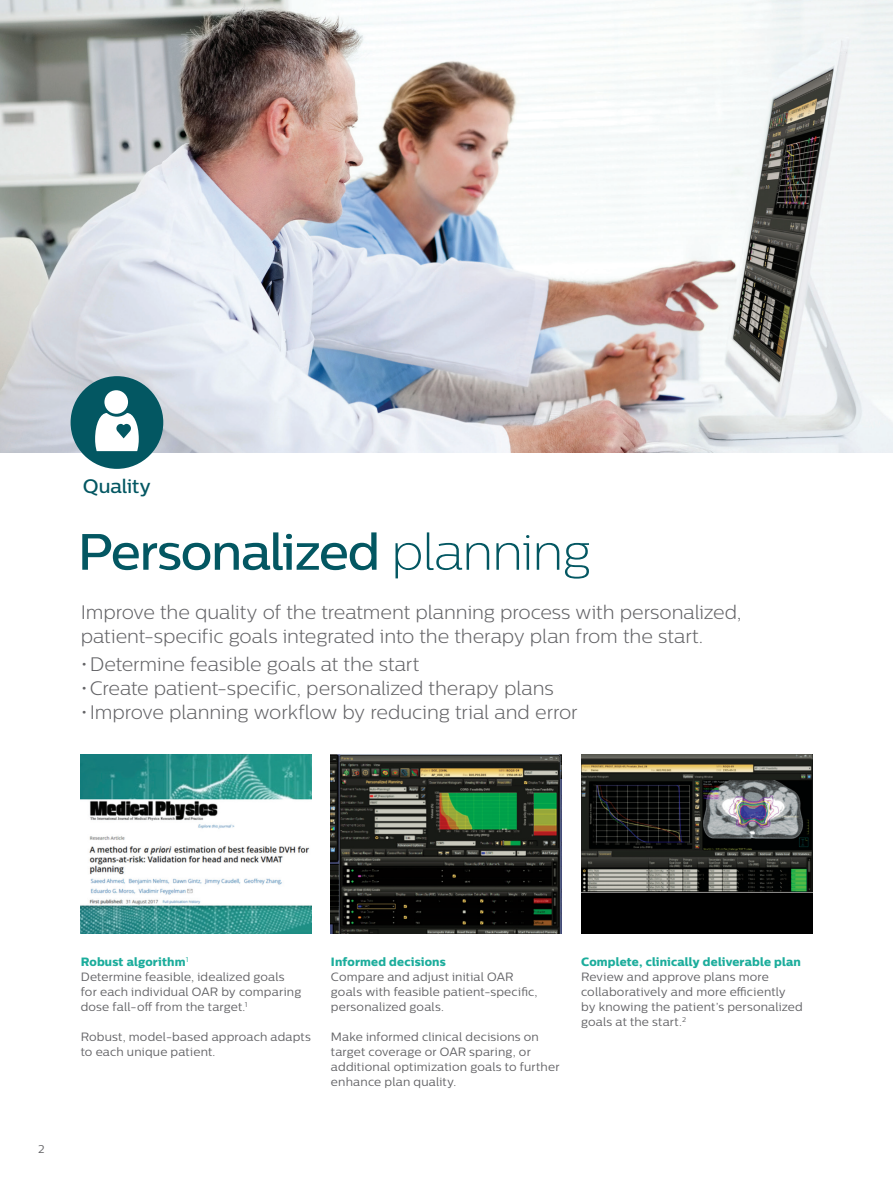
<style>
.page{position:relative;width:893px;height:1188px;background:#fff}
.page>*{position:absolute;margin:0;border:0;box-sizing:border-box;transform-origin:0 0}
._0_Cover_Head_51_5_p{font:500 51px "Centrale Sans";letter-spacing:-.025em;color:#035762}
._03_Introduction_-gr{font:300 19.5px/24px "Centrale Sans";letter-spacing:-.005em;color:#636366}
._03_Introduction_-gr-2{font:500 19.5px "Centrale Sans";letter-spacing:-.005em;color:#035762}
._01_Body_Copy{font:12px/15px "Centrale Sans";letter-spacing:.015em;color:#636366}
._02_Body_Heading{font:12px "Centrale Sans X Bold";letter-spacing:.01em;color:#1cad9c}
._08_Caption_body_cop{font:11.25px "Centrale Sans";color:#636366}
.s1{font-family:"Centrale Sans X Light";font-weight:400}
</style>
<div class="page">
<img style="left:0;top:0;width:893px;height:453px">
<div style="left:71px;top:376px;width:92px;height:93px;background:#035762;border-radius:50%"></div>
<svg style="left:95px;top:413px;width:44px;height:38px"></svg>
<div style="left:104px;top:390px;width:24px;height:24px;background:#fff;border-radius:50%"></div>
<img style="left:81px;top:755px;width:231px;height:179px">
<img style="left:331px;top:755px;width:231px;height:179px">
<div style="left:581px;top:755px;width:231px;height:179px;background:#000"></div>
<img style="left:581px;top:755px;width:231px;height:138px">
<p class="_03_Introduction_-gr-2" style="left:83px;top:475px;width:70px">Quality</p>
<p class="_0_Cover_Head_51_5_p" style="left:78px;top:522px;width:515px">Personalized <span class="s1">planning</span></p>
<p class="_03_Introduction_-gr" style="left:81px;top:600px;width:662px">Improve the quality of the treatment planning process with personalized, patient-specific goals integrated into the therapy plan from the start.</p>
<p class="_03_Introduction_-gr" style="left:81px;top:652px;width:340px">•Determine feasible goals at the start</p>
<p class="_03_Introduction_-gr" style="left:81px;top:676px;width:474px">•Create patient-specific, personalized therapy plans</p>
<p class="_03_Introduction_-gr" style="left:81px;top:700px;width:498px">•Improve planning workflow by reducing trial and error</p>
<p class="_08_Caption_body_cop" style="left:38px;top:1143px;width:8px">2</p>
<p class="_02_Body_Heading" style="left:81px;top:954px;width:109px">Robust algorithm<sup>1</sup></p>
<p class="_01_Body_Copy" style="left:81px;top:969px;width:222px">Determine feasible, idealized goals for each individual OAR by comparing dose fall-off from the target.<sup>1</sup></p>
<p class="_01_Body_Copy" style="left:81px;top:1029px;width:232px">Robust, model-based approach adapts to each unique patient.</p>
<p class="_02_Body_Heading" style="left:331px;top:954px;width:116px">Informed decisions</p>
<p class="_01_Body_Copy" style="left:331px;top:969px;width:208px">Compare and adjust initial OAR goals with feasible patient-specific, personalized goals.</p>
<p class="_01_Body_Copy" style="left:331px;top:1029px;width:230px">Make informed clinical decisions on target coverage or OAR sparing, or additional optimization goals to further enhance plan quality.</p>
<p class="_02_Body_Heading" style="left:581px;top:954px;width:221px">Complete, clinically deliverable plan</p>
<p class="_01_Body_Copy" style="left:581px;top:969px;width:223px">Review and approve plans more collaboratively and more efficiently by knowing the patient’s personalized goals at the start.<sup>2</sup></p>
</div>
